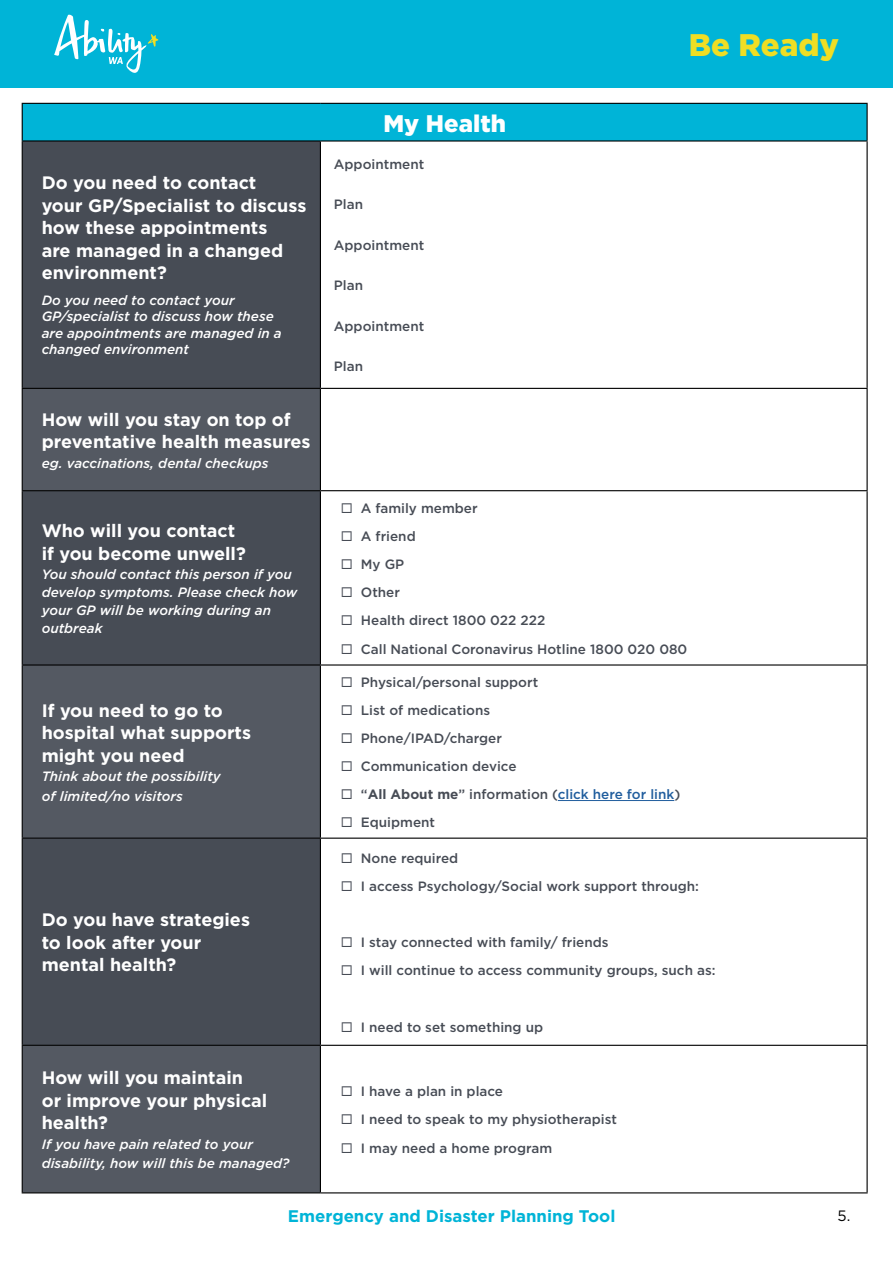
<style>
.page{position:relative;width:893px;height:1263px;background:#fff}
.page>*{position:absolute;margin:0;border:0;box-sizing:border-box;transform-origin:0 0}
.t1{font:900 31.2px "Gotham";color:#efde24}
.t2{font:900 24px "Gotham";color:#fff}
.t3{font:700 18px/22.5px "Gotham";color:#fff}
.t4{font:700 16.8px "Gotham";color:#00b4d7}
.t5{font:15px "Gotham";color:#000}
.t6{font:500 13.5px/28px "Gotham";color:#474c55}
.t7{font:italic 500 13.5px/16.5px "Gotham";color:#fff}
.s1{font-weight:700}
.s2{color:#215e9e}
</style>
<div class="page">
<div style="left:22px;top:103px;width:845px;height:38px;background:#00b4d7"></div>
<div style="left:23px;top:142px;width:297px;height:246px;background:#474c55"></div>
<svg style="left:23px;top:389px;width:297px;height:803px;background:#4d525b"></svg>
<hr style="left:22px;top:104px;width:1px;height:36px;background:#000">
<hr style="left:22px;top:142px;width:1px;height:246px;background:#000">
<hr style="left:22px;top:389px;width:1px;height:101px;background:#000">
<hr style="left:22px;top:491px;width:1px;height:173px;background:#000">
<hr style="left:866px;top:665px;width:2px;height:172px;background:#000">
<hr style="left:22px;top:839px;width:1px;height:206px;background:#000">
<hr style="left:320px;top:837px;width:548px;height:2px;background:#000">
<hr style="left:866px;top:839px;width:2px;height:206px;background:#000">
<hr style="left:320px;top:1045px;width:548px;height:1px;background:#000">
<hr style="left:866px;top:1046px;width:2px;height:146px;background:#000">
<hr style="left:320px;top:1192px;width:548px;height:1px;background:#000">
<hr style="left:22px;top:388px;width:298px;height:1px;background:#000">
<hr style="left:22px;top:490px;width:298px;height:1px;background:#000">
<hr style="left:22px;top:103px;width:298px;height:1px;background:#000">
<hr style="left:320px;top:103px;width:548px;height:1px;background:#000">
<hr style="left:22px;top:140px;width:298px;height:2px;background:#000">
<hr style="left:320px;top:839px;width:1px;height:206px;background:#000">
<hr style="left:866px;top:104px;width:2px;height:36px;background:#000">
<hr style="left:320px;top:140px;width:548px;height:2px;background:#000">
<hr style="left:320px;top:142px;width:1px;height:246px;background:#000">
<hr style="left:866px;top:142px;width:2px;height:246px;background:#000">
<hr style="left:320px;top:388px;width:548px;height:1px;background:#000">
<hr style="left:320px;top:389px;width:1px;height:101px;background:#000">
<hr style="left:866px;top:389px;width:2px;height:101px;background:#000">
<hr style="left:320px;top:490px;width:548px;height:1px;background:#000">
<hr style="left:320px;top:491px;width:1px;height:173px;background:#000">
<hr style="left:866px;top:491px;width:2px;height:173px;background:#000">
<hr style="left:320px;top:664px;width:548px;height:1px;background:#000">
<hr style="left:22px;top:664px;width:298px;height:1px;background:#000">
<hr style="left:22px;top:665px;width:1px;height:172px;background:#000">
<hr style="left:320px;top:665px;width:1px;height:172px;background:#000">
<hr style="left:22px;top:837px;width:298px;height:2px;background:#000">
<hr style="left:22px;top:1045px;width:298px;height:1px;background:#000">
<hr style="left:22px;top:1046px;width:1px;height:146px;background:#000">
<hr style="left:320px;top:1046px;width:1px;height:146px;background:#000">
<hr style="left:22px;top:1192px;width:298px;height:1px;background:#000">
<hr style="left:558px;top:800px;width:116px;height:1px;background:#215e9e">
<div style="left:0;top:0;width:893px;height:88px;background:#00b4d7"></div>
<svg style="left:54px;top:15px;width:104px;height:58px"></svg>
<h3 class="t3" style="left:42px;top:172px;width:266px">Do you need to contact<br>your GP/Specialist to discuss how these appointments<br>are managed in a changed environment?</h3>
<p class="t7" style="left:42px;top:292px;width:242px">Do you need to contact your<br>GP/specialist to discuss how these are appointments are managed in a changed environment</p>
<h3 class="t3" style="left:42px;top:408px;width:270px">How will you stay on top of preventative health measures</h3>
<p class="t7" style="left:42px;top:454px;width:228px">eg. vaccinations, dental checkups</p>
<h3 class="t3" style="left:42px;top:519px;width:206px">Who will you contact if you become unwell?</h3>
<p class="t7" style="left:42px;top:565px;width:257px;line-height:18px">You should contact this person if you develop symptoms. Please check how your GP will be working during an outbreak</p>
<h3 class="t3" style="left:42px;top:699px;width:211px">If you need to go to hospital what supports might you need</h3>
<p class="t7" style="left:42px;top:766px;width:181px;line-height:19.5px">Think about the possibility of limited/no visitors</p>
<h3 class="t3" style="left:42px;top:909px;width:210px">Do you have strategies to look after your mental health?</h3>
<h3 class="t3" style="left:42px;top:1066px;width:227px">How will you maintain<br>or improve your physical health?</h3>
<p class="t7" style="left:42px;top:1134px;width:249px;line-height:19.5px">If you have pain related to your disability, how will this be managed?</p>
<h2 class="t2" style="left:383px;top:107px;width:124px">My Health</h2>
<p class="t6" style="left:334px;top:150px;width:92px">Appointment</p>
<p class="t6" style="left:334px;top:190px;width:31px">Plan</p>
<p class="t6" style="left:334px;top:231px;width:92px">Appointment</p>
<p class="t6" style="left:334px;top:271px;width:31px">Plan</p>
<p class="t6" style="left:334px;top:312px;width:92px">Appointment</p>
<p class="t6" style="left:334px;top:352px;width:31px">Plan</p>
<h1 class="t1" style="left:689px;top:24px;width:152px">Be Ready</h1>
<p class="t6" style="left:361px;top:494px;width:328px">A family member<br>A friend<br>My GP<br>Other<br>Health direct 1800 022 222<br>Call National Coronavirus Hotline 1800 020 080</p>
<p class="t6" style="left:361px;top:668px;width:321px">Physical/personal support<br>List of medications<br>Phone/IPAD/charger<br>Communication device<br>“<span class="s1">All About me</span>” information (<span class="s2">click here for link</span>)<br>Equipment</p>
<p class="t6" style="left:361px;top:844px;width:340px">None required<br>I access Psychology/Social work support through:</p>
<p class="t6" style="left:361px;top:928px;width:356px">I stay connected with family/ friends<br>I will continue to access community groups, such as:</p>
<p class="t6" style="left:361px;top:1012px;width:184px">I need to set something up</p>
<p class="t6" style="left:361px;top:1077px;width:257px">I have a plan in place<br>I need to speak to my physiotherapist<br>I may need a home program</p>
<p class="t4" style="left:288px;top:1205px;width:329px">Emergency and Disaster Planning Tool</p>
<p class="t5" style="left:837px;top:1206px;width:14px">5.</p>
</div>
